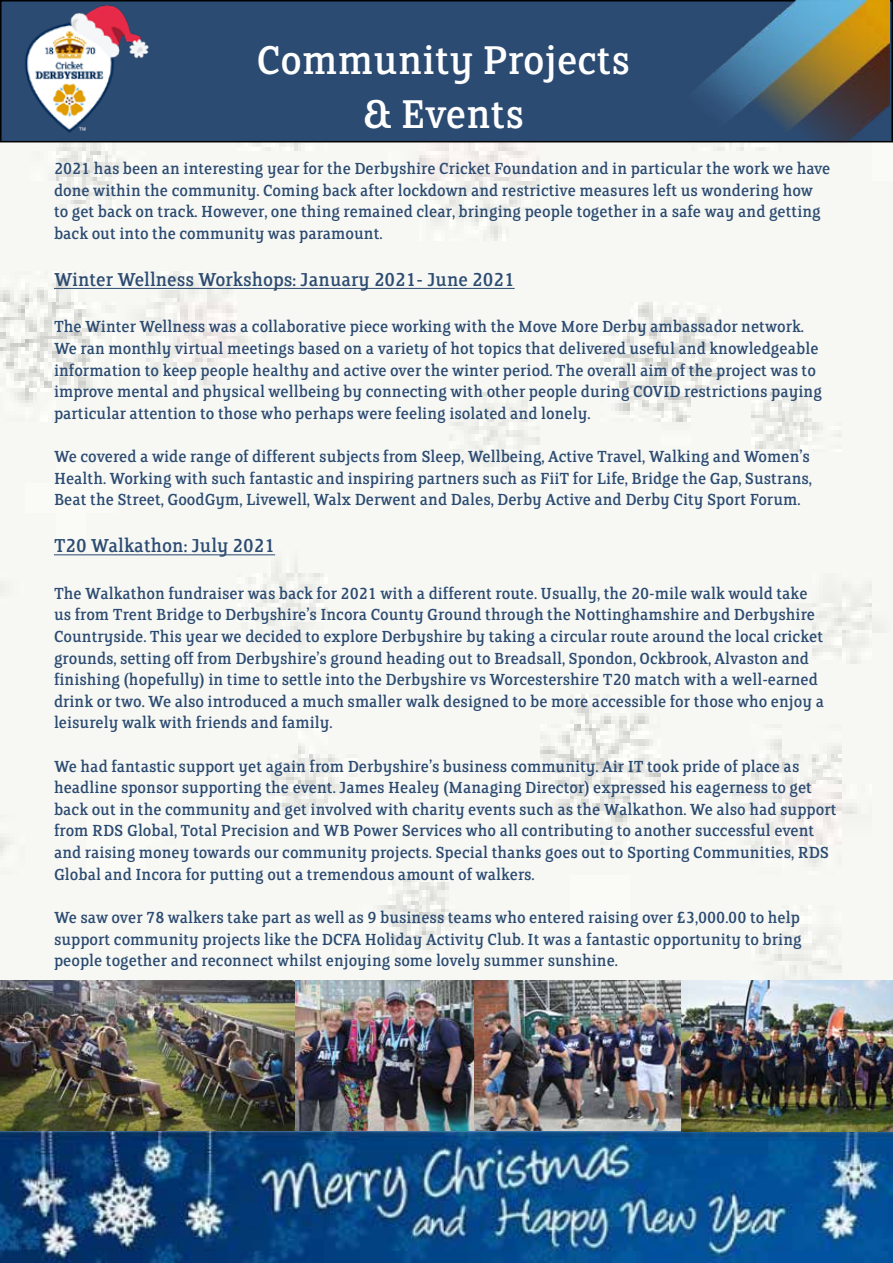
<style>
.page{position:relative;width:893px;height:1263px;background:#fff}
.page>*{position:absolute;margin:0;border:0;box-sizing:border-box;transform-origin:0 0}
.t1{font:45px/54px "FS Clerkenwell";color:#fff;text-align:center}
.t2{font:21px "FS Clerkenwell";color:#2c4b72}
.t3{font:18px/21.6px "FS Clerkenwell";color:#2c4b72}
</style>
<div class="page">
<div style="left:0;top:142px;width:893px;height:838px;background:#f7f8f3"></div>
<img style="left:0;top:980px;width:893px;height:283px">
<div style="left:1px;top:1px;width:891px;height:141px;background:#2c4b72"></div>
<div style="left:0;top:0;width:893px;height:142px;border:2px solid #000"></div>
<img style="left:0;top:0;width:157px;height:142px">
<img style="left:624px;top:0;width:266px;height:191px">
<hr style="left:54px;top:288px;width:461px;height:1px;background:#2c4b72">
<hr style="left:54px;top:555px;width:221px;height:1px;background:#2c4b72">
<h1 class="t1" style="left:257px;top:35px;width:375px">Community Projects &amp; Events</h1>
<p class="t3" style="left:54px;top:159px;width:778px">2021 has been an interesting year for the Derbyshire Cricket Foundation and in particular the work we have done within the community. Coming back after lockdown and restrictive measures left us wondering how to get back on track. However, one thing remained clear, bringing people together in a safe way and getting back out into the community was paramount.</p>
<p class="t2" style="left:54px;top:269px;width:462px">Winter Wellness Workshops: January 2021- June 2021</p>
<p class="t3" style="left:54px;top:317px;width:769px">The Winter Wellness was a collaborative piece working with the Move More Derby ambassador network.<br>We ran monthly virtual meetings based on a variety of hot topics that delivered useful and knowledgeable information to keep people healthy and active over the winter period. The overall aim of the project was to improve mental and physical wellbeing by connecting with other people during COVID restrictions paying particular attention to those who perhaps were feeling isolated and lonely.</p>
<p class="t3" style="left:54px;top:447px;width:759px;text-align:justify">We covered a wide range of different subjects from Sleep, Wellbeing, Active Travel, Walking and Women’s Health. Working with such fantastic and inspiring partners such as FiiT for Life, Bridge the Gap, Sustrans, Beat the Street, GoodGym, Livewell, Walx Derwent and Dales, Derby Active and Derby City Sport Forum.</p>
<p class="t2" style="left:54px;top:536px;width:223px">T20 Walkathon: July 2021</p>
<p class="t3" style="left:54px;top:583px;width:771px">The Walkathon fundraiser was back for 2021 with a different route. Usually, the 20-mile walk would take us from Trent Bridge to Derbyshire’s Incora County Ground through the Nottinghamshire and Derbyshire Countryside. This year we decided to explore Derbyshire by taking a circular route around the local cricket grounds, setting off from Derbyshire’s ground heading out to Breadsall, Spondon, Ockbrook, Alvaston and finishing (hopefully) in time to settle into the Derbyshire vs Worcestershire T20 match with a well-earned drink or two. We also introduced a much smaller walk designed to be more accessible for those who enjoy a leisurely walk with friends and family.</p>
<p class="t3" style="left:54px;top:756px;width:784px">We had fantastic support yet again from Derbyshire’s business community. Air IT took pride of place as headline sponsor supporting the event. James Healey (Managing Director) expressed his eagerness to get back out in the community and get involved with charity events such as the Walkathon. We also had support from RDS Global, Total Precision and WB Power Services who all contributing to another successful event and raising money towards our community projects. Special thanks goes out to Sporting Communities, RDS Global and Incora for putting out a tremendous amount of walkers.</p>
<p class="t3" style="left:54px;top:907px;width:749px;text-align:justify">We saw over 78 walkers take part as well as 9 business teams who entered raising over £3,000.00 to help support community projects like the DCFA Holiday Activity Club. It was a fantastic opportunity to bring people together and reconnect whilst enjoying some lovely summer sunshine.</p>
</div>
